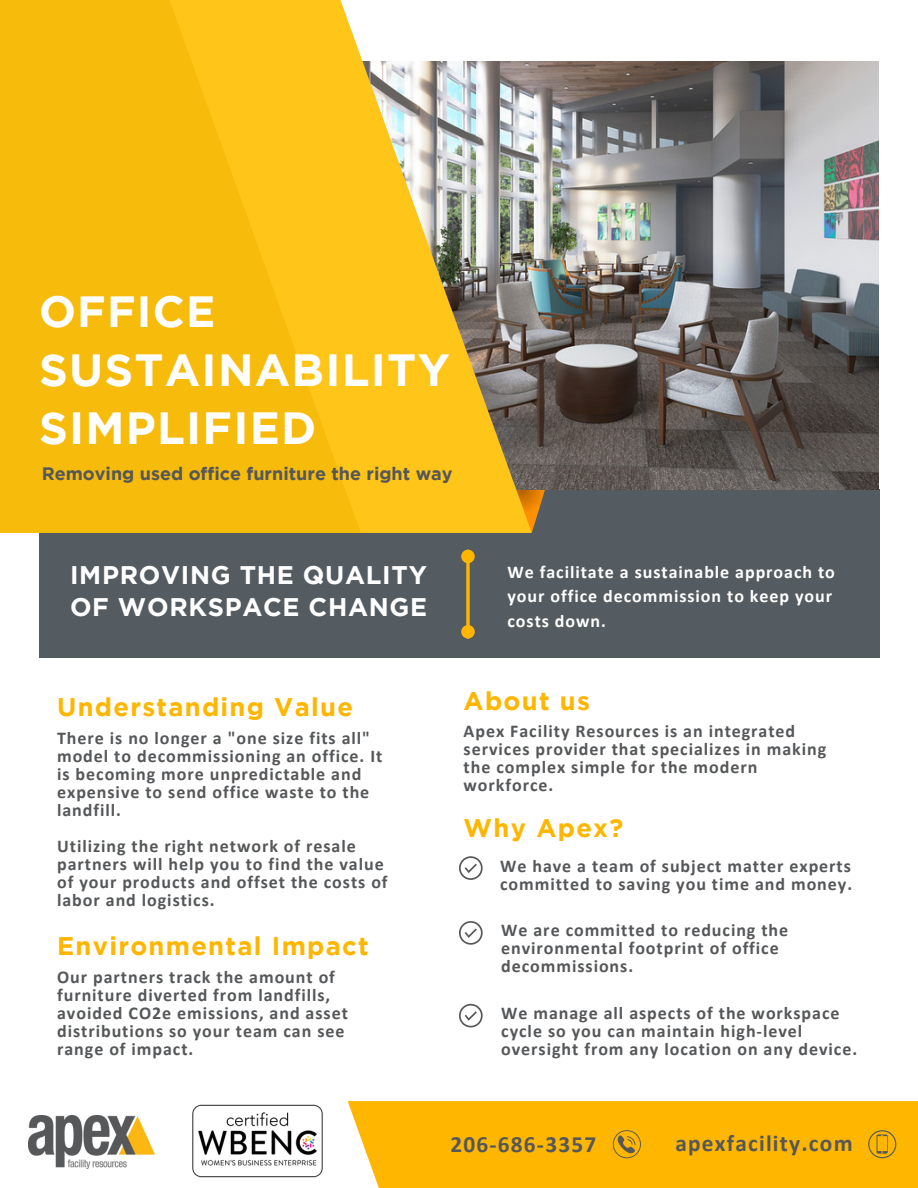
<style>
.page{position:relative;width:918px;height:1188px;background:#fff}
.page>*{position:absolute;margin:0;border:0;box-sizing:border-box;transform-origin:0 0}
.t1{font:700 45px "Gotham";letter-spacing:.03em;color:#fff}
.t2{font:700 43.5px "Gotham";letter-spacing:.03em;color:#fff}
.t3{font:700 25.5px "Gotham";letter-spacing:.05em;color:#ffb600}
.t4{font:700 25.35px/32.7px "Gotham";letter-spacing:.03em;color:#fff}
.t5{font:700 23.4px "Calibri";letter-spacing:.055em;color:#555759}
.t6{font:700 18px/18px "Calibri";letter-spacing:.055em;color:#555759}
.t7{font:700 18px/24.8px "Calibri";letter-spacing:.055em;color:#fff}
.t8{font:700 18px "Gotham";color:#555759}
</style>
<div class="page">
<div style="left:39px;top:489px;width:840px;height:169px;background:#545c61"></div>
<svg style="left:532px;top:489px;width:20px;height:43px"></svg>
<img style="left:532px;top:62px;width:347px;height:427px">
<img style="left:361px;top:57px;width:171px;height:476px">
<div style="left:348px;top:1101px;width:570px;height:87px;background:#ffb600"></div>
<svg style="left:0;top:0;width:361px;height:533px;background:#f8bd0f"></svg>
<svg style="left:466px;top:563px;width:4px;height:62px"></svg>
<div style="left:463px;top:551px;width:10px;height:10px;background:#ffb600;border-radius:50%"></div>
<div style="left:461px;top:550px;width:14px;height:13px;border:3px solid #ffb600;border-radius:50%"></div>
<div style="left:463px;top:627px;width:10px;height:10px;background:#ffb600;border-radius:50%"></div>
<div style="left:461px;top:625px;width:14px;height:14px;border:3px solid #ffb600;border-radius:50%"></div>
<img style="left:29px;top:1115px;width:126px;height:53px">
<img style="left:192px;top:1104px;width:131px;height:74px">
<svg style="left:613px;top:1130px;width:28px;height:28px"></svg>
<svg style="left:868px;top:1130px;width:28px;height:28px"></svg>
<svg style="left:459px;top:856px;width:24px;height:24px"></svg>
<svg style="left:459px;top:921px;width:24px;height:24px"></svg>
<svg style="left:459px;top:1004px;width:24px;height:23px"></svg>
<p class="t2" style="left:39px;top:296px;width:178px">OFFICE</p>
<p class="t1" style="left:39px;top:353px;width:412px">SUSTAINABILITY</p>
<p class="t1" style="left:39px;top:412px;width:279px">SIMPLIFIED</p>
<p class="t8" style="left:42px;top:467px;width:412px">Removing used office furniture the right way</p>
<p class="t4" style="left:70px;top:560px;width:359px">IMPROVING THE QUALITY<br>OF WORKSPACE CHANGE</p>
<p class="t7" style="left:508px;top:561px;width:329px">We facilitate a sustainable approach to your office decommission to keep your costs down.</p>
<p class="t3" style="left:57px;top:697px;width:297px">Understanding Value</p>
<p class="t6" style="left:57px;top:731px;width:327px">There is no longer a "one size fits all" model to decommissioning an office. It is becoming more unpredictable and expensive to send office waste to the landfill.</p>
<p class="t6" style="left:57px;top:839px;width:332px">Utilizing the right network of resale partners will help you to find the value of your products and offset the costs of labor and logistics.</p>
<p class="t3" style="left:57px;top:936px;width:313px">Environmental Impact</p>
<p class="t6" style="left:57px;top:970px;width:292px">Our partners track the amount of furniture diverted from landfills, avoided CO2e emissions, and asset distributions so your team can see range of impact.</p>
<p class="t3" style="left:464px;top:691px;width:128px">About us</p>
<p class="t6" style="left:464px;top:723px;width:364px">Apex Facility Resources is an integrated services provider that specializes in making the complex simple for the modern workforce.</p>
<p class="t3" style="left:464px;top:818px;width:161px">Why Apex?</p>
<p class="t6" style="left:500px;top:858px;width:354px">We have a team of subject matter experts committed to saving you time and money.</p>
<p class="t6" style="left:501px;top:923px;width:288px">We are committed to reducing the environmental footprint of office decommissions.</p>
<p class="t6" style="left:501px;top:1006px;width:357px">We manage all aspects of the workspace cycle so you can maintain high-level oversight from any location on any device.</p>
<p class="t5" style="left:450px;top:1134px;width:147px">206-686-3357</p>
<p class="t5" style="left:675px;top:1133px;width:179px">apexfacility.com</p>
</div>
